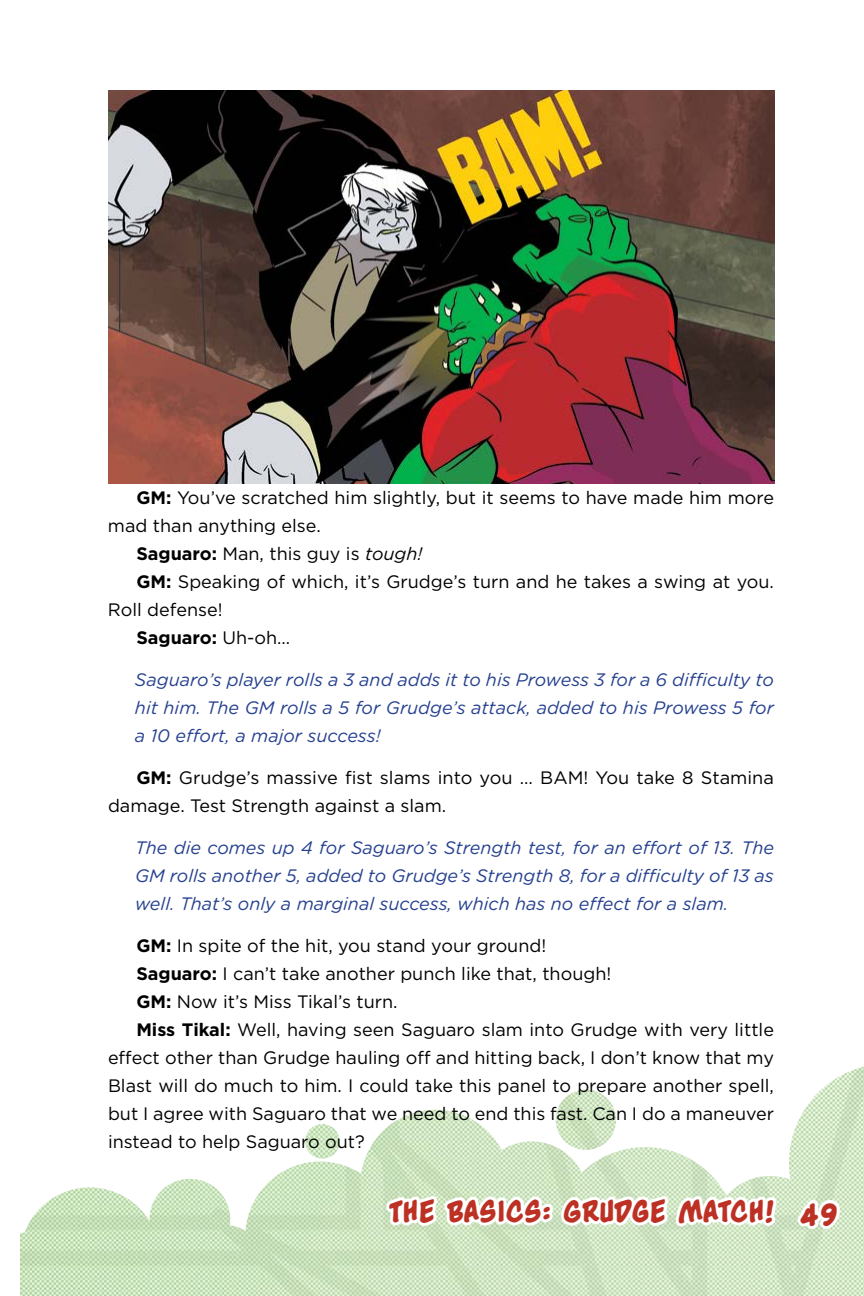
<style>
.page{position:relative;width:864px;height:1296px;background:#fff}
.page>*{position:absolute;margin:0;border:0;box-sizing:border-box;transform-origin:0 0}
.t1{font:36px "Big Bad Bold BB";letter-spacing:.05em;color:#bc3123}
.t2{font:18px/28px "Gotham";color:#000}
.t3{font:italic 18px/28px "Gotham Rounded";color:#25408f;text-align:justify}
.t4{font:700 18px "Gotham";color:#000}
.s1{font-weight:700}
.s2{font-family:"Gotham Rounded";font-style:italic}
.s3{font-weight:400}
.s4{font-size:38px}
</style>
<div class="page">
<img style="left:20px;top:1066px;width:844px;height:230px">
<img style="left:108px;top:90px;width:666px;height:393px">
<svg style="left:794px;top:1196px;width:50px;height:38px"></svg>
<svg style="left:382px;top:1066px;width:399px;height:230px"></svg>
<p class="t2" style="left:136px;top:483px;width:639px"><span class="s1">GM:</span> You’ve scratched him slightly, but it seems to have made him more</p>
<p class="t2" style="left:108px;top:511px;width:214px">mad than anything else.</p>
<p class="t2" style="left:136px;top:539px;width:288px"><span class="s1">Saguaro:</span> Man, this guy is <span class="s2">tough!</span></p>
<p class="t2" style="left:136px;top:567px;width:639px"><span class="s1">GM:</span> Speaking of which, it’s Grudge’s turn and he takes a swing at you.</p>
<p class="t2" style="left:108px;top:595px;width:116px">Roll defense!</p>
<p class="t4" style="left:136px;top:626px;width:155px">Saguaro: <span class="s3">Uh-oh…</span></p>
<p class="t3" style="left:135px;top:665px;width:641px">Saguaro’s player rolls a 3 and adds it to his Prowess 3 for a 6 difficulty to hit him. The GM rolls a 5 for Grudge’s attack, added to his Prowess 5 for a 10 effort, a major success!</p>
<p class="t2" style="left:108px;top:763px;width:667px;text-indent:28px"><span class="s1">GM:</span> Grudge’s massive fist slams into you … BAM! You take 8 Stamina damage. Test Strength against a slam.</p>
<p class="t3" style="left:135px;top:833px;width:641px">The die comes up 4 for Saguaro’s Strength test, for an effort of 13. The GM rolls another 5, added to Grudge’s Strength 8, for a difficulty of 13 as well. That’s only a marginal success, which has no effect for a slam.</p>
<p class="t2" style="left:136px;top:931px;width:411px"><span class="s1">GM:</span> In spite of the hit, you stand your ground!</p>
<p class="t2" style="left:136px;top:959px;width:476px"><span class="s1">Saguaro:</span> I can’t take another punch like that, though!</p>
<p class="t2" style="left:136px;top:987px;width:263px"><span class="s1">GM:</span> Now it’s Miss Tikal’s turn.</p>
<p class="t2" style="left:136px;top:1015px;width:639px"><span class="s1">Miss Tikal:</span> Well, having seen Saguaro slam into Grudge with very little</p>
<p class="t2" style="left:108px;top:1043px;width:668px">effect other than Grudge hauling off and hitting back, I don’t know that my</p>
<p class="t2" style="left:108px;top:1071px;width:668px">Blast will do much to him. I could take this panel to prepare another spell,</p>
<p class="t2" style="left:108px;top:1099px;width:668px">but I agree with Saguaro that we need to end this fast. Can I do a maneuver</p>
<p class="t2" style="left:108px;top:1127px;width:258px">instead to help Saguaro out?</p>
<h1 class="t1" style="left:390px;top:1191px;width:449px">THE BASICS: GRUDGE MATCH! <span class="s4">49</span></h1>
</div>
